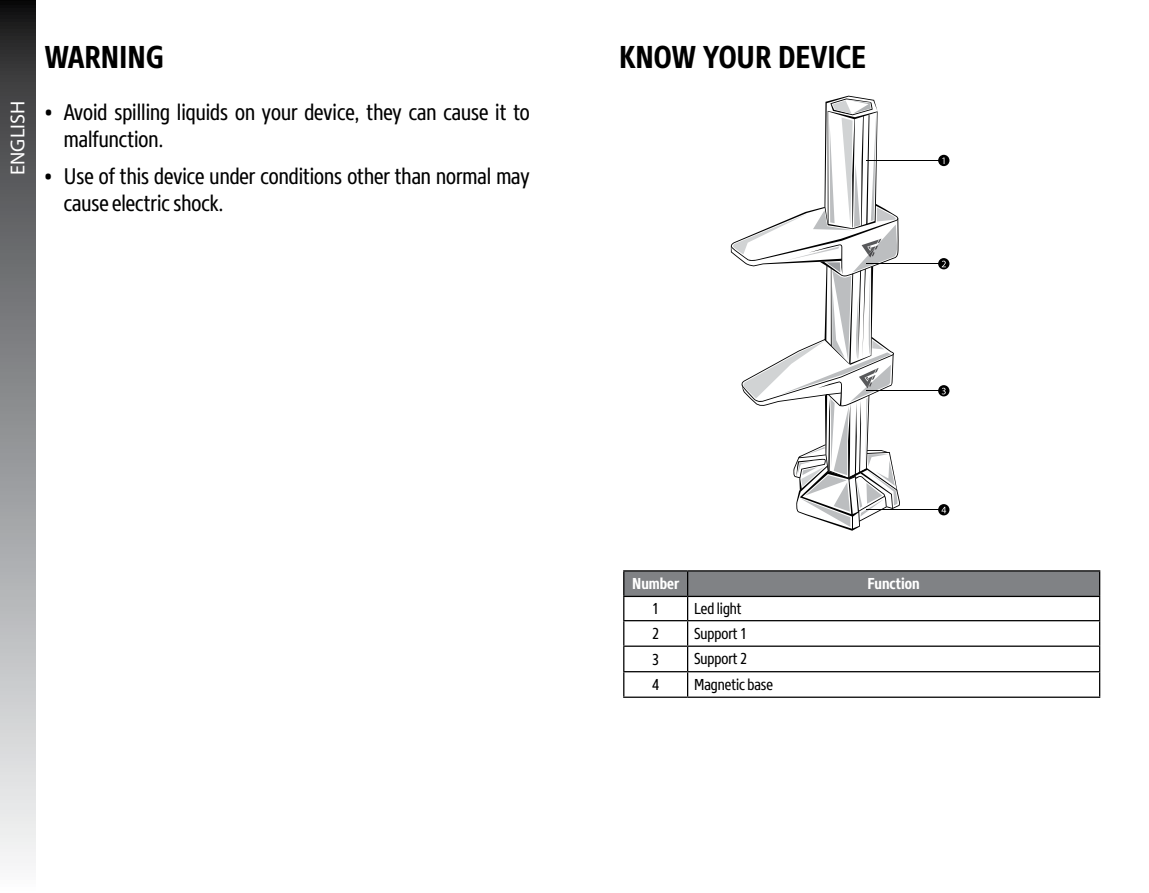
<style>
.page{position:relative;width:1149px;height:893px;background:#fff}
.page>*{position:absolute;margin:0;border:0;box-sizing:border-box;transform-origin:0 0}
.t1{font:700 31.5px "Core Sans N67 Cn";color:#000}
.t2{font:22.5px/27px "Core Sans N47 Cn";color:#000}
.t3{font:20.25px "Myriad Pro";color:#fff}
.t4{font:15.75px "Core Sans N47 Cn";color:#000}
.t5{font:700 15.75px "Core Sans N67 Cn";color:#fff}
</style>
<div class="page">
<svg style="left:0;top:1px;width:36px;height:862px;background:#8f9092"></svg>
<hr style="left:623px;top:570px;width:64px;height:1px;background:#000">
<hr style="left:687px;top:570px;width:412px;height:1px;background:#000">
<svg style="left:623px;top:571px;width:476px;height:126px"></svg>
<hr style="left:623px;top:697px;width:64px;height:1px;background:#000">
<hr style="left:687px;top:697px;width:412px;height:1px;background:#000">
<svg style="left:730px;top:96px;width:169px;height:435px"></svg>
<hr style="left:865px;top:160px;width:78px;height:1px;background:#000">
<hr style="left:865px;top:263px;width:78px;height:1px;background:#000">
<hr style="left:865px;top:390px;width:78px;height:1px;background:#000">
<hr style="left:865px;top:509px;width:78px;height:1px;background:#000">
<svg style="left:937px;top:155px;width:12px;height:11px"></svg>
<svg style="left:942px;top:158px;width:2px;height:6px"></svg>
<svg style="left:937px;top:258px;width:12px;height:11px"></svg>
<svg style="left:941px;top:261px;width:4px;height:6px"></svg>
<svg style="left:937px;top:385px;width:12px;height:11px"></svg>
<svg style="left:941px;top:388px;width:4px;height:6px"></svg>
<svg style="left:937px;top:504px;width:12px;height:11px"></svg>
<svg style="left:941px;top:507px;width:4px;height:6px"></svg>
<p class="t3" style="left:5px;top:175px;width:75px;rotate:-90deg">ENGLISH</p>
<h1 class="t1" style="left:45px;top:36px;width:121px">WARNING</h1>
<p class="t2" style="left:64px;top:99px;width:467px;text-indent:-19px">• Avoid spilling liquids on your device, they can cause it to malfunction.</p>
<p class="t2" style="left:64px;top:162px;width:467px;text-indent:-19px">• Use of this device under conditions other than normal may cause electricshock.</p>
<h1 class="t1" style="left:619px;top:36px;width:248px">KNOW YOUR DEVICE</h1>
<p class="t5" style="left:632px;top:574px;width:49px">Number</p>
<p class="t5" style="left:867px;top:574px;width:54px">Function</p>
<p class="t4" style="left:652px;top:599px;width:9px">1</p>
<p class="t4" style="left:693px;top:599px;width:49px">Led light</p>
<p class="t4" style="left:652px;top:624px;width:9px">2</p>
<p class="t4" style="left:693px;top:623px;width:55px">Support 1</p>
<p class="t4" style="left:652px;top:650px;width:9px">3</p>
<p class="t4" style="left:693px;top:649px;width:55px">Support 2</p>
<p class="t4" style="left:652px;top:675px;width:9px">4</p>
<p class="t4" style="left:693px;top:674px;width:80px">Magnetic base</p>
</div>
